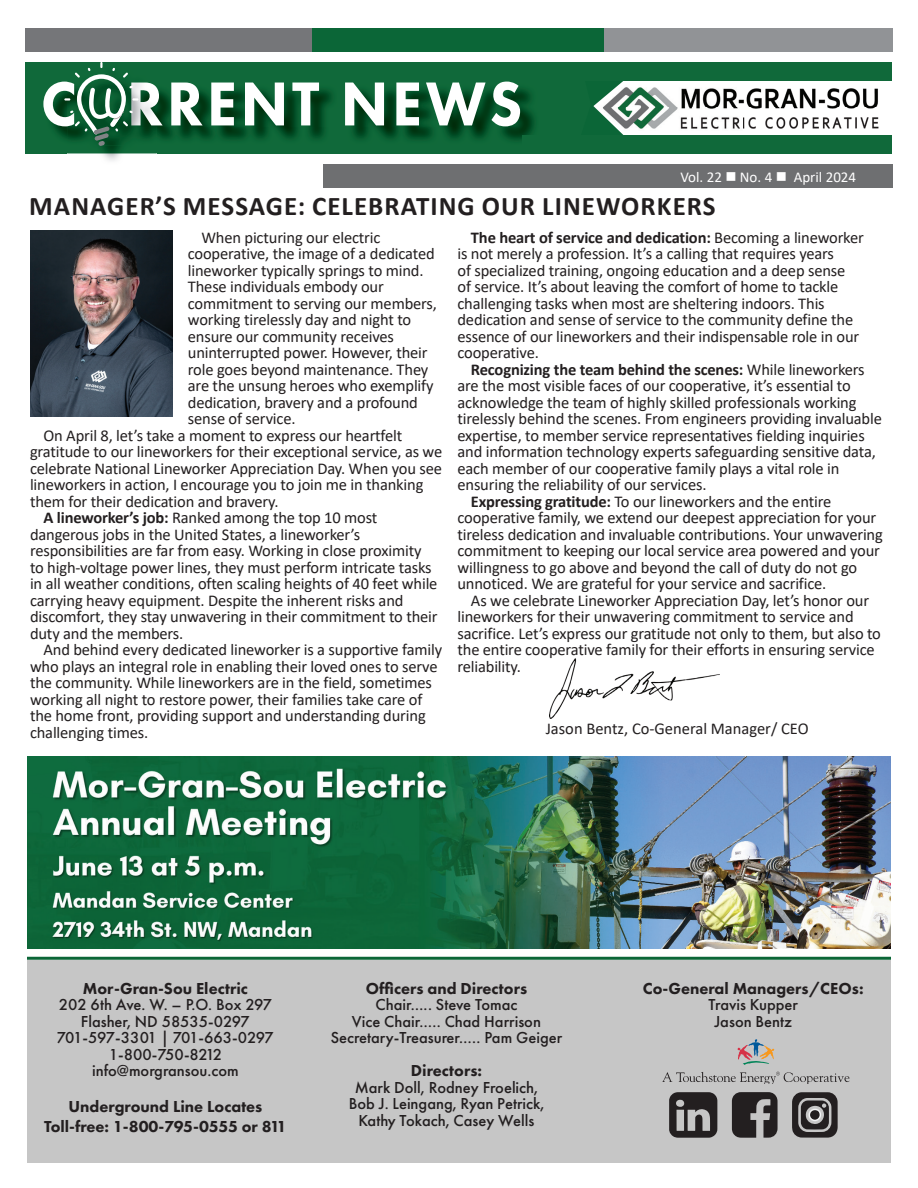
<style>
.page{position:relative;width:918px;height:1188px;background:#fff}
.page>*{position:absolute;margin:0;border:0;box-sizing:border-box;transform-origin:0 0}
.t1{font:800 64.35px "Futura PT";letter-spacing:.06em;color:#fff;scale:.93 1}
.t2{font:700 27px "Calibri";letter-spacing:.04em;color:#231f20}
.t3{font:16.5px/16.5px "Calibri";letter-spacing:-.01em;color:#231f20}
.t4{font:500 16.5px/16.5px "Futura PT";color:#231f20;text-align:center}
.t5{font:800 16.5px/19.5px "Futura PT";color:#231f20;text-align:center}
.t6{font:700 16.5px "Calibri";letter-spacing:-.01em;color:#231f20}
.t7{font:15px "Calibri";color:#fff}
.s1{font-weight:700}
.s2{font-weight:400}
</style>
<div class="page">
<div style="left:27px;top:960px;width:864px;height:202px;background:#c6c6c6"></div>
<div style="left:25px;top:62px;width:567px;height:91px;background:#10693a"></div>
<div style="left:25px;top:28px;width:287px;height:24px;background:#757679"></div>
<div style="left:312px;top:28px;width:292px;height:24px;background:#0b6637"></div>
<div style="left:604px;top:28px;width:288px;height:24px;background:#919396"></div>
<img style="left:627px;top:87px;width:252px;height:42px">
<div style="left:522px;top:62px;width:369px;height:19px;background:#10693a"></div>
<svg style="left:592px;top:81px;width:35px;height:54px"></svg>
<div style="left:522px;top:135px;width:369px;height:18px;background:#10693a"></div>
<div style="left:323px;top:164px;width:569px;height:24px;background:#6e6f71"></div>
<img style="left:67px;top:146px;width:90px;height:15px">
<img style="left:138px;top:82px;width:19px;height:44px">
<svg style="left:64px;top:62px;width:74px;height:84px"></svg>
<img style="left:93px;top:75px;width:32px;height:33px">
<svg style="left:669px;top:1092px;width:48px;height:46px"></svg>
<svg style="left:732px;top:1092px;width:46px;height:46px"></svg>
<svg style="left:792px;top:1092px;width:46px;height:46px"></svg>
<div style="left:809px;top:1109px;width:11px;height:11px;background:#231f20;border-radius:50%"></div>
<div style="left:809px;top:1109px;width:12px;height:12px;border:2px solid #f2f3f4;border-radius:50%"></div>
<img style="left:550px;top:659px;width:169px;height:60px">
<hr style="left:27px;top:957px;width:864px;height:3px;background:#0b6637">
<svg style="left:738px;top:1039px;width:36px;height:26px"></svg>
<svg style="left:662px;top:1072px;width:188px;height:11px"></svg>
<img style="left:30px;top:230px;width:143px;height:187px">
<img style="left:27px;top:757px;width:864px;height:192px">
<h1 class="t1" style="left:41px;top:64px;width:519px">C RRENT NEWS</h1>
<p class="t7" style="left:680px;top:166px;width:177px">Vol. 22 ■ No. 4 ■ April 2024</p>
<h2 class="t2" style="left:29px;top:187px;width:688px">MANAGER’S MESSAGE: CELEBRATING OUR LINEWORKERS</h2>
<p class="t3" style="left:201px;top:229px;width:181px">When picturing our electric</p>
<p class="t3" style="left:188px;top:245px;width:248px">cooperative, the image of a dedicated</p>
<p class="t3" style="left:188px;top:262px;width:237px">lineworker typically springs to mind.</p>
<p class="t3" style="left:188px;top:278px;width:197px">These individuals embody our</p>
<p class="t3" style="left:188px;top:295px;width:251px">commitment to serving our members,</p>
<p class="t3" style="left:188px;top:311px;width:225px">working tirelessly day and night to</p>
<p class="t3" style="left:188px;top:328px;width:208px">ensure our community receives</p>
<p class="t3" style="left:188px;top:344px;width:241px">uninterrupted power. However, their</p>
<p class="t3" style="left:188px;top:361px;width:242px">role goes beyond maintenance. They</p>
<p class="t3" style="left:188px;top:377px;width:247px">are the unsung heroes who exemplify</p>
<p class="t3" style="left:188px;top:394px;width:232px">dedication, bravery and a profound</p>
<p class="t3" style="left:188px;top:410px;width:109px">sense of service.</p>
<p class="t3" style="left:43px;top:427px;width:360px">On April 8, let’s take a moment to express our heartfelt</p>
<p class="t3" style="left:30px;top:443px;width:414px">gratitude to our lineworkers for their exceptional service, as we</p>
<p class="t3" style="left:30px;top:460px;width:414px">celebrate National Lineworker Appreciation Day. When you see</p>
<p class="t3" style="left:30px;top:476px;width:395px">lineworkers in action, I encourage you to join me in thanking</p>
<p class="t3" style="left:30px;top:493px;width:250px">them for their dedication and bravery.</p>
<p class="t3" style="left:43px;top:509px;width:335px"><span class="s1">A lineworker’s job:</span> Ranked among the top 10 most</p>
<p class="t3" style="left:30px;top:526px;width:332px">dangerous jobs in the United States, a lineworker’s</p>
<p class="t3" style="left:30px;top:542px;width:393px">responsibilities are far from easy. Working in close proximity</p>
<p class="t3" style="left:30px;top:559px;width:403px">to high-voltage power lines, they must perform intricate tasks</p>
<p class="t3" style="left:30px;top:575px;width:409px">in all weather conditions, often scaling heights of 40 feet while</p>
<p class="t3" style="left:30px;top:592px;width:375px">carrying heavy equipment. Despite the inherent risks and</p>
<p class="t3" style="left:30px;top:608px;width:409px">discomfort, they stay unwavering in their commitment to their</p>
<p class="t3" style="left:30px;top:625px;width:155px">duty and the members.</p>
<p class="t3" style="left:43px;top:641px;width:400px">And behind every dedicated lineworker is a supportive family</p>
<p class="t3" style="left:30px;top:658px;width:409px">who plays an integral role in enabling their loved ones to serve</p>
<p class="t3" style="left:30px;top:674px;width:403px">the community. While lineworkers are in the field, sometimes</p>
<p class="t3" style="left:30px;top:691px;width:394px">working all night to restore power, their families take care of</p>
<p class="t3" style="left:30px;top:707px;width:397px">the home front, providing support and understanding during</p>
<p class="t3" style="left:30px;top:724px;width:120px">challenging times.</p>
<p class="t3" style="left:457px;top:229px;width:408px;text-indent:13px"><span class="s1">The heart of service and dedication:</span> Becoming a lineworker is not merely a profession. It’s a calling that requires years<br>of specialized training, ongoing education and a deep sense<br>of service. It’s about leaving the comfort of home to tackle challenging tasks when most are sheltering indoors. This dedication and sense of service to the community define the essence of our lineworkers and their indispensable role in our cooperative.</p>
<p class="t6" style="left:471px;top:358px;width:395px">Recognizing the team behind the scenes: <span class="s2">While lineworkers</span></p>
<p class="t3" style="left:457px;top:377px;width:395px">are the most visible faces of our cooperative, it’s essential to</p>
<p class="t3" style="left:457px;top:394px;width:401px">acknowledge the team of highly skilled professionals working</p>
<p class="t3" style="left:457px;top:410px;width:426px">tirelessly behind the scenes. From engineers providing invaluable</p>
<p class="t3" style="left:457px;top:427px;width:409px">expertise, to member service representatives fielding inquiries</p>
<p class="t3" style="left:457px;top:443px;width:420px">and information technology experts safeguarding sensitive data,</p>
<p class="t3" style="left:457px;top:460px;width:384px">each member of our cooperative family plays a vital role in</p>
<p class="t3" style="left:457px;top:476px;width:251px">ensuring the reliability of our services.</p>
<p class="t3" style="left:471px;top:493px;width:362px"><span class="s1">Expressing gratitude:</span> To our lineworkers and the entire</p>
<p class="t3" style="left:457px;top:509px;width:420px">cooperative family, we extend our deepest appreciation for your</p>
<p class="t3" style="left:457px;top:526px;width:427px">tireless dedication and invaluable contributions. Your unwavering</p>
<p class="t3" style="left:457px;top:542px;width:424px">commitment to keeping our local service area powered and your</p>
<p class="t3" style="left:457px;top:559px;width:401px">willingness to go above and beyond the call of duty do not go</p>
<p class="t3" style="left:457px;top:575px;width:370px">unnoticed. We are grateful for your service and sacrifice.</p>
<p class="t3" style="left:471px;top:592px;width:400px">As we celebrate Lineworker Appreciation Day, let’s honor our</p>
<p class="t3" style="left:457px;top:608px;width:398px">lineworkers for their unwavering commitment to service and</p>
<p class="t3" style="left:457px;top:625px;width:425px">sacrifice. Let’s express our gratitude not only to them, but also to</p>
<p class="t3" style="left:457px;top:641px;width:419px">the entire cooperative family for their efforts in ensuring service</p>
<p class="t3" style="left:457px;top:658px;width:65px">reliability.</p>
<p class="t3" style="left:546px;top:720px;width:264px">Jason Bentz, Co-General Manager/ CEO</p>
<p class="t5" style="left:83px;top:978px;width:167px">Mor-Gran-Sou Electric</p>
<p class="t4" style="left:57px;top:996px;width:219px">202 6th Ave. W. – P.O. Box 297<br>Flasher, ND 58535‐0297<br>701‐597‐3301 | 701‐663‐0297<br>1‐800‐750‐8212 info@morgransou.com</p>
<p class="t5" style="left:44px;top:1097px;width:244px">Underground Line Locates<br>Toll‐free: 1‐800‐795‐0555 or 811</p>
<p class="t5" style="left:366px;top:978px;width:163px">Officers and Directors</p>
<p class="t4" style="left:331px;top:996px;width:233px">Chair….. Steve Tomac<br>Vice Chair….. Chad Harrison<br>Secretary‐Treasurer….. Pam Geiger</p>
<p class="t5" style="left:411px;top:1061px;width:73px">Directors:</p>
<p class="t4" style="left:349px;top:1079px;width:197px">Mark Doll, Rodney Froelich,<br>Bob J. Leingang, Ryan Petrick,<br>Kathy Tokach, Casey Wells</p>
<p class="t5" style="left:643px;top:978px;width:222px">Co‐General Managers/CEOs:</p>
<p class="t4" style="left:708px;top:996px;width:91px">Travis Kupper<br>Jason Bentz</p>
</div>
